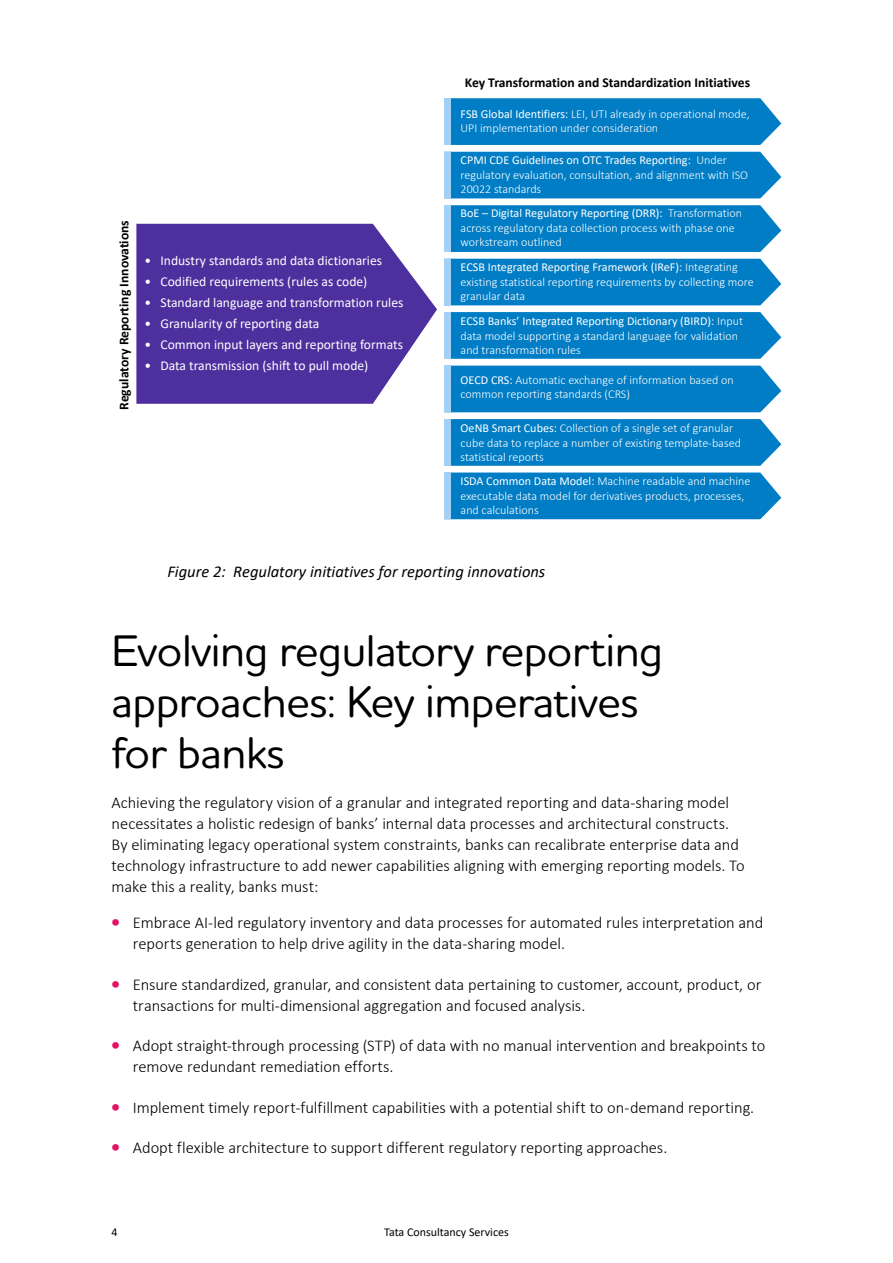
<style>
.page{position:relative;width:893px;height:1263px;background:#fff}
.page>*{position:absolute;margin:0;border:0;box-sizing:border-box;transform-origin:0 0}
.t1{font:500 45px/51px "Houschka Rounded";letter-spacing:-.01em;color:#000}
.t2{font:300 16.5px/21px "Calibri";letter-spacing:-.005em;color:#000}
.t3{font:italic 16.5px "Calibri";color:#000}
.t4{font:13.65px "Calibri";color:#fff}
.t5{font:700 13.65px "Calibri";color:#000}
.t6{font:300 12.15px/14.5px "Calibri";color:#fff}
.t7{font:12px "Calibri";color:#000}
.s1{font-weight:400}
.s2{font-style:inherit}
.s3{font-family:"Houschka Rounded";font-weight:500;color:#e41165}
</style>
<div class="page">
<svg style="left:136px;top:224px;width:301px;height:180px;background:#6045a8"></svg>
<svg style="left:450px;top:98px;width:331px;height:47px;background:#0a82c7"></svg>
<div style="left:444px;top:98px;width:6px;height:47px;background:#a3d1f5"></div>
<div style="left:450px;top:152px;width:331px;height:46px;background:#007dc5"></div>
<div style="left:444px;top:152px;width:6px;height:47px;background:#a3d1f5"></div>
<svg style="left:450px;top:205px;width:331px;height:47px;background:#0a82c7"></svg>
<div style="left:444px;top:205px;width:6px;height:47px;background:#a3d1f5"></div>
<div style="left:450px;top:259px;width:331px;height:46px;background:#007dc5"></div>
<div style="left:444px;top:259px;width:6px;height:46px;background:#a3d1f5"></div>
<svg style="left:450px;top:312px;width:331px;height:47px;background:#0982c7"></svg>
<div style="left:444px;top:312px;width:6px;height:47px;background:#a3d1f5"></div>
<div style="left:450px;top:366px;width:331px;height:46px;background:#007dc5"></div>
<div style="left:444px;top:366px;width:6px;height:46px;background:#a3d1f5"></div>
<svg style="left:450px;top:419px;width:331px;height:47px;background:#0982c7"></svg>
<div style="left:444px;top:419px;width:6px;height:47px;background:#a3d1f5"></div>
<div style="left:450px;top:472px;width:331px;height:47px;background:#007dc5"></div>
<div style="left:444px;top:472px;width:6px;height:47px;background:#a3d1f5"></div>
<p class="t5" style="left:114px;top:410px;width:191px;rotate:-90deg">Regulatory Reporting Innovations</p>
<p class="t4" style="left:144px;top:251px;width:239px">• Industry standards and data dictionaries</p>
<p class="t4" style="left:144px;top:272px;width:224px">• Codified requirements (rules as code)</p>
<p class="t4" style="left:144px;top:293px;width:261px">• Standard language and transformation rules</p>
<p class="t4" style="left:144px;top:314px;width:176px">• Granularity of reporting data</p>
<p class="t4" style="left:144px;top:335px;width:260px">• Common input layers and reporting formats</p>
<p class="t4" style="left:144px;top:356px;width:226px">• Data transmission (shift to pull mode)</p>
<p class="t5" style="left:465px;top:72px;width:287px">Key Transformation and Standardization Initiatives</p>
<p class="t6" style="left:461px;top:106px;width:291px"><span class="s1">FSB Global Identifiers:</span> LEI, UTI already in operational mode,<br>UPI implementation under consideration</p>
<p class="t6" style="left:461px;top:153px;width:289px"><span class="s1">CPMI CDE Guidelines on OTC Trades Reporting:</span> Under regulatory evaluation, consultation, and alignment with ISO<br>20022 standards</p>
<p class="t6" style="left:461px;top:206px;width:283px"><span class="s1">BoE – Digital Regulatory Reporting (DRR):</span> Transformation across regulatory data collection process with phase one workstream outlined</p>
<p class="t6" style="left:461px;top:260px;width:295px"><span class="s1">ECSB Integrated Reporting Framework (IReF):</span> Integrating existing statistical reporting requirements by collecting more granular data</p>
<p class="t6" style="left:461px;top:314px;width:284px"><span class="s1">ECSB Banks’ Integrated Reporting Dictionary (BIRD):</span> Input data model supporting a standard language for validation and transformation rules</p>
<p class="t6" style="left:461px;top:372px;width:275px"><span class="s1">OECD CRS:</span> Automatic exchange of information based on common reporting standards (CRS)</p>
<p class="t6" style="left:461px;top:421px;width:282px"><span class="s1">OeNB Smart Cubes:</span> Collection of a single set of granular cube data to replace a number of existing template-based statistical reports</p>
<p class="t6" style="left:461px;top:473px;width:291px"><span class="s1">ISDA Common Data Model:</span> Machine readable and machine executable data model for derivatives products, processes, and calculations</p>
<p class="t3" style="left:167px;top:560px;width:379px"><span class="s2">Figure 2:</span> Regulatory initiatives for reporting innovations</p>
<h1 class="t1" style="left:112px;top:623px;width:553px">Evolving regulatory reporting approaches: Key imperatives for banks</h1>
<p class="t2" style="left:112px;top:792px;width:635px">Achieving the regulatory vision of a granular and integrated reporting and data-sharing model necessitates a holistic redesign of banks’ internal data processes and architectural constructs.<br>By eliminating legacy operational system constraints, banks can recalibrate enterprise data and technology infrastructure to add newer capabilities aligning with emerging reporting models. To make this a reality, banks must:</p>
<p class="t2" style="left:133px;top:912px;width:632px;text-indent:-21px"><span class="s3">•</span> Embrace AI-led regulatory inventory and data processes for automated rules interpretation and reports generation to help drive agility in the data-sharing model.</p>
<p class="t2" style="left:133px;top:974px;width:630px;text-indent:-21px"><span class="s3">•</span> Ensure standardized, granular, and consistent data pertaining to customer, account, product, or transactions for multi-dimensional aggregation and focused analysis.</p>
<p class="t2" style="left:133px;top:1035px;width:634px;text-indent:-21px"><span class="s3">•</span> Adopt straight-through processing (STP) of data with no manual intervention and breakpoints to remove redundant remediation efforts.</p>
<p class="t2" style="left:112px;top:1097px;width:644px"><span class="s3">•</span> Implement timely report-fulfillment capabilities with a potential shift to on-demand reporting.</p>
<p class="t2" style="left:112px;top:1137px;width:557px"><span class="s3">•</span> Adopt flexible architecture to support different regulatory reporting approaches.</p>
<p class="t7" style="left:112px;top:1223px;width:8px">4</p>
<p class="t7" style="left:384px;top:1223px;width:126px">Tata Consultancy Services</p>
</div>
